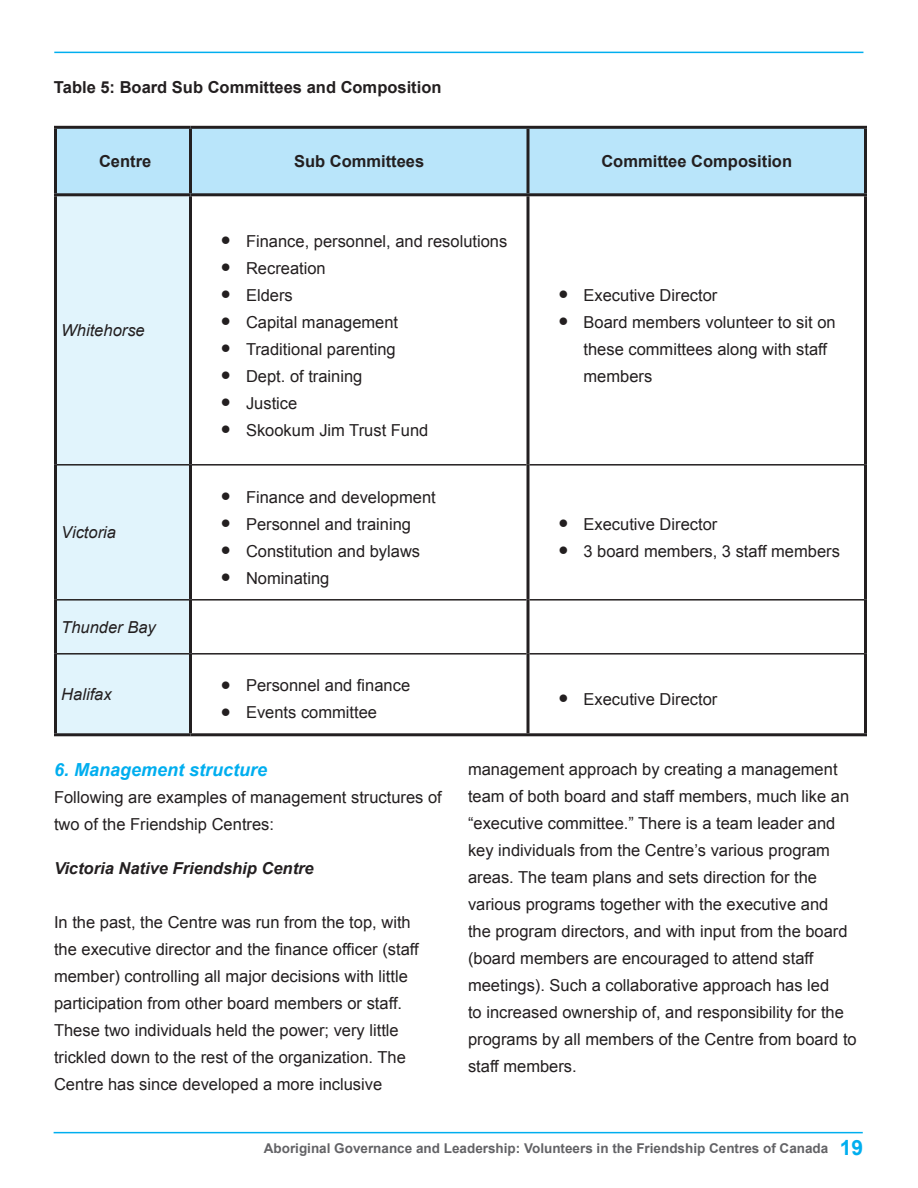
<style>
.page{position:relative;width:918px;height:1188px;background:#fff}
.page>*{position:absolute;margin:0;border:0;box-sizing:border-box;transform-origin:0 0}
.t1{font:italic 700 18px "Arial";color:#00aeef}
.t2{font:16.5px/27px "Arial";color:#231f20}
.t3{font:700 16.5px "Arial";color:#231f20}
.t4{font:italic 16.5px "Arial";color:#231f20}
.t5{font:italic 700 16.5px "Arial";color:#231f20}
.t6{font:700 13.5px "Arial";color:#636366}
.s1{font-size:30px}
.s2{font-size:21px;color:#00aeef}
</style>
<div class="page">
<hr style="left:54px;top:1132px;width:809px;height:1px;background:#00aeef">
<hr style="left:54px;top:52px;width:809px;height:1px;background:#00aeef">
<div style="left:57px;top:129px;width:807px;height:64px;background:#b9e5fa"></div>
<div style="left:57px;top:196px;width:132px;height:537px;background:#e1f4fc"></div>
<hr style="left:57px;top:464px;width:132px;height:2px;background:#231f20">
<hr style="left:192px;top:464px;width:334px;height:2px;background:#231f20">
<hr style="left:530px;top:464px;width:334px;height:2px;background:#231f20">
<hr style="left:57px;top:599px;width:132px;height:2px;background:#231f20">
<hr style="left:192px;top:599px;width:334px;height:2px;background:#231f20">
<hr style="left:530px;top:599px;width:334px;height:2px;background:#231f20">
<hr style="left:57px;top:653px;width:132px;height:2px;background:#231f20">
<hr style="left:192px;top:653px;width:334px;height:2px;background:#231f20">
<hr style="left:530px;top:653px;width:334px;height:2px;background:#231f20">
<hr style="left:54px;top:126px;width:136px;height:3px;background:#231f20">
<hr style="left:54px;top:129px;width:3px;height:64px;background:#231f20">
<hr style="left:54px;top:196px;width:3px;height:269px;background:#231f20">
<hr style="left:54px;top:465px;width:3px;height:135px;background:#231f20">
<hr style="left:54px;top:600px;width:3px;height:54px;background:#231f20">
<hr style="left:54px;top:654px;width:3px;height:79px;background:#231f20">
<hr style="left:189px;top:196px;width:3px;height:269px;background:#231f20">
<hr style="left:189px;top:465px;width:3px;height:135px;background:#231f20">
<hr style="left:189px;top:600px;width:3px;height:54px;background:#231f20">
<hr style="left:189px;top:654px;width:3px;height:79px;background:#231f20">
<hr style="left:189px;top:129px;width:3px;height:64px;background:#231f20">
<hr style="left:54px;top:193px;width:136px;height:3px;background:#231f20">
<hr style="left:190px;top:193px;width:338px;height:3px;background:#231f20">
<hr style="left:528px;top:193px;width:339px;height:3px;background:#231f20">
<hr style="left:190px;top:126px;width:338px;height:3px;background:#231f20">
<hr style="left:528px;top:126px;width:339px;height:3px;background:#231f20">
<hr style="left:54px;top:733px;width:136px;height:3px;background:#231f20">
<hr style="left:190px;top:733px;width:338px;height:3px;background:#231f20">
<hr style="left:528px;top:733px;width:339px;height:3px;background:#231f20">
<svg style="left:526px;top:129px;width:4px;height:64px"></svg>
<hr style="left:864px;top:129px;width:3px;height:64px;background:#231f20">
<svg style="left:526px;top:196px;width:4px;height:269px"></svg>
<hr style="left:864px;top:196px;width:3px;height:269px;background:#231f20">
<svg style="left:526px;top:465px;width:4px;height:135px"></svg>
<hr style="left:864px;top:465px;width:3px;height:135px;background:#231f20">
<svg style="left:526px;top:600px;width:4px;height:54px"></svg>
<hr style="left:864px;top:600px;width:3px;height:54px;background:#231f20">
<svg style="left:526px;top:654px;width:4px;height:79px"></svg>
<hr style="left:864px;top:654px;width:3px;height:79px;background:#231f20">
<p class="t3" style="left:54px;top:76px;width:389px">Table 5: Board Sub Committees and Composition</p>
<p class="t3" style="left:99px;top:150px;width:54px">Centre</p>
<p class="t3" style="left:294px;top:150px;width:132px">Sub Committees</p>
<p class="t3" style="left:601px;top:150px;width:192px">Committee Composition</p>
<p class="t4" style="left:61px;top:320px;width:85px">Whitehorse</p>
<p class="t4" style="left:61px;top:522px;width:56px">Victoria</p>
<p class="t4" style="left:61px;top:616px;width:96px">Thunder Bay</p>
<p class="t4" style="left:61px;top:683px;width:52px">Halifax</p>
<p class="t2" style="left:220px;top:227px;width:288px"><span class="s1">•</span> Finance, personnel, and resolutions</p>
<p class="t2" style="left:220px;top:254px;width:107px"><span class="s1">•</span> Recreation</p>
<p class="t2" style="left:220px;top:281px;width:74px"><span class="s1">•</span> Elders</p>
<p class="t2" style="left:220px;top:308px;width:179px"><span class="s1">•</span> Capital management</p>
<p class="t2" style="left:220px;top:335px;width:177px"><span class="s1">•</span> Traditional parenting</p>
<p class="t2" style="left:220px;top:362px;width:143px"><span class="s1">•</span> Dept. of training</p>
<p class="t2" style="left:220px;top:389px;width:78px"><span class="s1">•</span> Justice</p>
<p class="t2" style="left:220px;top:416px;width:209px"><span class="s1">•</span> Skookum Jim Trust Fund</p>
<p class="t2" style="left:220px;top:484px;width:217px"><span class="s1">•</span> Finance and development</p>
<p class="t2" style="left:220px;top:511px;width:192px"><span class="s1">•</span> Personnel and training</p>
<p class="t2" style="left:220px;top:538px;width:201px"><span class="s1">•</span> Constitution and bylaws</p>
<p class="t2" style="left:220px;top:565px;width:110px"><span class="s1">•</span> Nominating</p>
<p class="t2" style="left:220px;top:672px;width:191px"><span class="s1">•</span> Personnel and finance</p>
<p class="t2" style="left:220px;top:699px;width:158px"><span class="s1">•</span> Events committee</p>
<p class="t2" style="left:558px;top:281px;width:161px"><span class="s1">•</span> Executive Director</p>
<p class="t2" style="left:583px;top:308px;width:254px;text-indent:-25px"><span class="s1">•</span> Board members volunteer to sit on these committees along with staff members</p>
<p class="t2" style="left:558px;top:511px;width:161px"><span class="s1">•</span> Executive Director</p>
<p class="t2" style="left:558px;top:538px;width:283px"><span class="s1">•</span> 3 board members, 3 staff members</p>
<p class="t2" style="left:558px;top:686px;width:161px"><span class="s1">•</span> Executive Director</p>
<p class="t1" style="left:54px;top:758px;width:215px">6. Management structure</p>
<p class="t2" style="left:54px;top:784px;width:389px">Following are examples of management structures of two of the Friendship Centres:</p>
<p class="t5" style="left:54px;top:857px;width:261px">Victoria Native Friendship Centre</p>
<p class="t2" style="left:54px;top:909px;width:366px">In the past, the Centre was run from the top, with the executive director and the finance officer (staff member) controlling all major decisions with little participation from other board members or staff.<br>These two individuals held the power; very little trickled down to the rest of the organization. The Centre has since developed a more inclusive</p>
<p class="t2" style="left:468px;top:756px;width:390px">management approach by creating a management team of both board and staff members, much like an “executive committee.” There is a team leader and key individuals from the Centre’s various program areas. The team plans and sets direction for the various programs together with the executive and<br>the program directors, and with input from the board (board members are encouraged to attend staff meetings). Such a collaborative approach has led<br>to increased ownership of, and responsibility for the programs by all members of the Centre from board to staff members.</p>
<p class="t6" style="left:264px;top:1139px;width:601px">Aboriginal Governance and Leadership: Volunteers in the Friendship Centres of Canada <span class="s2">19</span></p>
</div>
